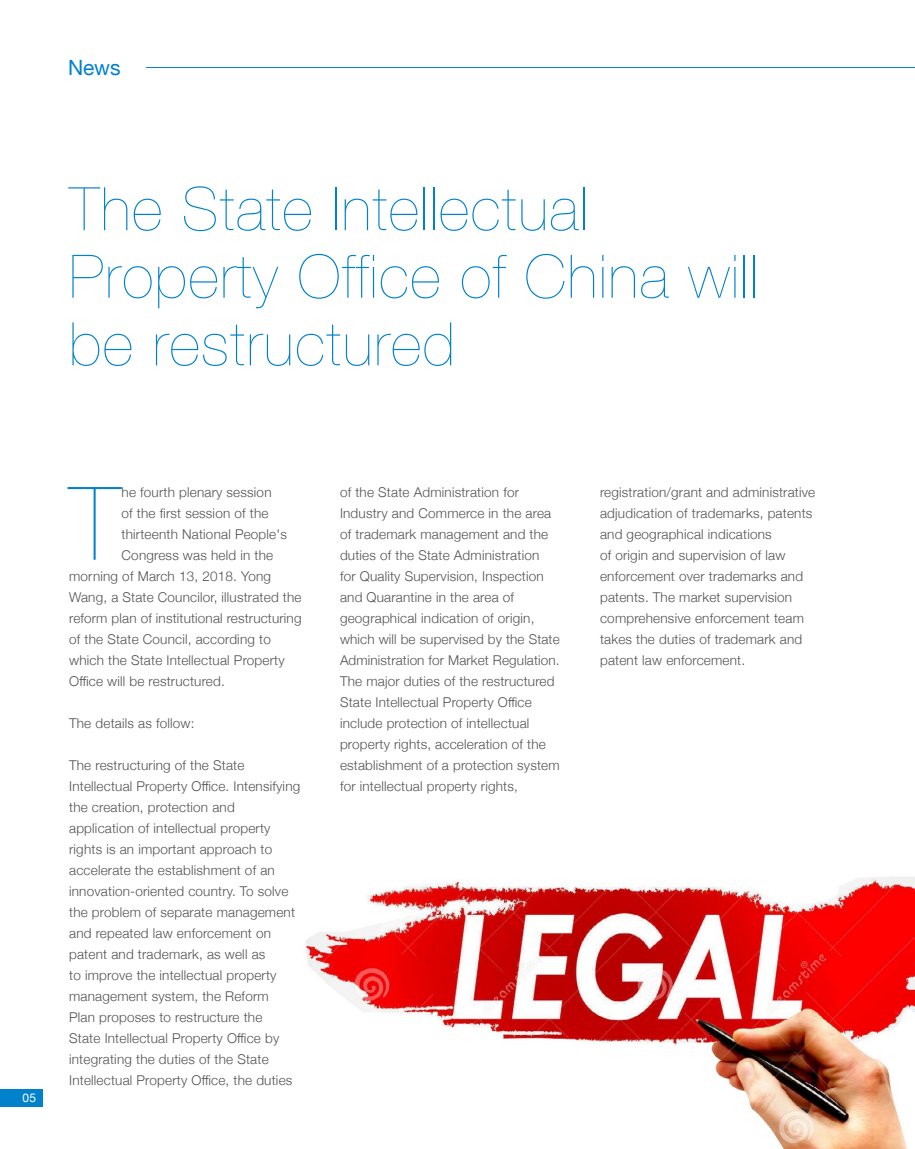
<style>
.page{position:relative;width:915px;height:1149px;background:#fff}
.page>*{position:absolute;margin:0;border:0;box-sizing:border-box;transform-origin:0 0}
.t1{font:200 101.7px "Helvetica Neue";color:#0081cc}
.t2{font:200 60px/67.5px "Helvetica Neue";letter-spacing:.025em;color:#0081cc}
.t3{font:21px "Helvetica Neue";color:#0081cc}
.t4{font:300 13.5px/21px "Helvetica Neue";letter-spacing:.015em;color:#545251}
.t5{font:12px "Helvetica Neue";color:#fff}
</style>
<div class="page">
<div style="left:0;top:1089px;width:43px;height:17px;background:#0081cc"></div>
<hr style="left:146px;top:67px;width:768px;height:1px;background:#0081cc">
<img style="left:305px;top:877px;width:609px;height:271px">
<h3 class="t3" style="left:68px;top:52px;width:54px">News</h3>
<h2 class="t2" style="left:69px;top:173px;width:689px">The State Intellectual<br>Property Office of China will be restructured</h2>
<p class="t5" style="left:23px;top:1088px;width:15px">05</p>
<h1 class="t1" style="left:69px;top:444px;width:52px">T</h1>
<p class="t4" style="left:121px;top:480px;width:151px">he fourth plenary session</p>
<p class="t4" style="left:121px;top:501px;width:148px">of the first session of the</p>
<p class="t4" style="left:121px;top:522px;width:167px">thirteenth National People's</p>
<p class="t4" style="left:121px;top:543px;width:153px">Congress was held in the</p>
<p class="t4" style="left:69px;top:564px;width:203px">morning of March 13, 2018. Yong</p>
<p class="t4" style="left:69px;top:585px;width:234px">Wang, a State Councilor, illustrated the</p>
<p class="t4" style="left:69px;top:606px;width:234px">reform plan of institutional restructuring</p>
<p class="t4" style="left:69px;top:627px;width:203px">of the State Council, according to</p>
<p class="t4" style="left:69px;top:648px;width:217px">which the State Intellectual Property</p>
<p class="t4" style="left:69px;top:669px;width:157px">Office will be restructured.</p>
<p class="t4" style="left:69px;top:711px;width:127px">The details as follow:</p>
<p class="t4" style="left:69px;top:753px;width:232px">The restructuring of the State Intellectual Property Office. Intensifying the creation, protection and application of intellectual property rights is an important approach to accelerate the establishment of an innovation-oriented country. To solve the problem of separate management and repeated law enforcement on patent and trademark, as well as<br>to improve the intellectual property management system, the Reform<br>Plan proposes to restructure the<br>State Intellectual Property Office by integrating the duties of the State Intellectual Property Office, the duties</p>
<p class="t4" style="left:340px;top:480px;width:221px">of the State Administration for Industry and Commerce in the area of trademark management and the duties of the State Administration<br>for Quality Supervision, Inspection and Quarantine in the area of geographical indication of origin, which will be supervised by the State Administration for Market Regulation.<br>The major duties of the restructured State Intellectual Property Office include protection of intellectual property rights, acceleration of the establishment of a protection system for intellectual property rights,</p>
<p class="t4" style="left:600px;top:480px;width:217px">registration/grant and administrative adjudication of trademarks, patents and geographical indications<br>of origin and supervision of law enforcement over trademarks and patents. The market supervision comprehensive enforcement team takes the duties of trademark and patent law enforcement.</p>
</div>
